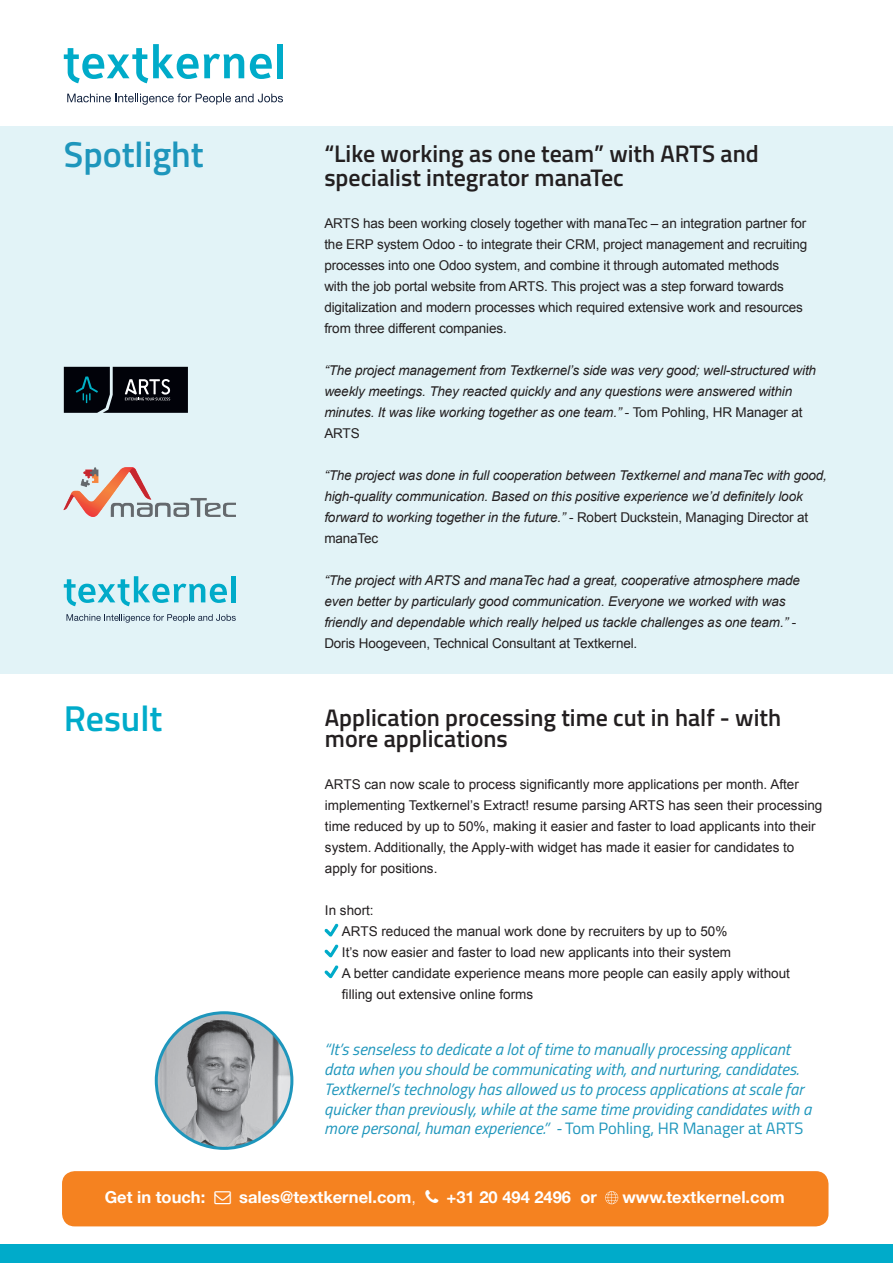
<style>
.page{position:relative;width:893px;height:1263px;background:#fff}
.page>*{position:absolute;margin:0;border:0;box-sizing:border-box;transform-origin:0 0}
.t1{font:600 36px "Titillium Web";color:#1e96bc}
.t2{font:600 36px "Titillium Web";color:#00abca}
.t3{font:600 24px/21px "Titillium Web";color:#231f20}
.t4{font:italic 16.5px/19.8px "Titillium Web";color:#1e96bc}
.t5{font:700 16.5px "Helvetica Neue";color:#fff}
.t6{font:13.5px/21px "Arial";color:#231f20}
.t7{font:italic 13.5px/21px "Arial";letter-spacing:-.01em;color:#231f20}
.s1{font-style:normal}
.s2{font-weight:300}
</style>
<div class="page">
<div style="left:0;top:126px;width:893px;height:548px;background:#e2f3f7"></div>
<svg style="left:64px;top:44px;width:180px;height:39px"></svg>
<svg style="left:250px;top:54px;width:22px;height:25px"></svg>
<div style="left:277px;top:44px;width:6px;height:34px;background:#00abc9"></div>
<svg style="left:67px;top:94px;width:216px;height:11px"></svg>
<div style="left:0;top:1245px;width:893px;height:18px;background:#00abca"></div>
<img style="left:156px;top:1013px;width:136px;height:135px;border-radius:68px">
<div style="left:155px;top:1011px;width:138px;height:139px;border:3px solid #1e96bc;border-radius:50%"></div>
<svg style="left:325px;top:924px;width:13px;height:12px"></svg>
<svg style="left:325px;top:944px;width:13px;height:13px"></svg>
<svg style="left:325px;top:965px;width:13px;height:13px"></svg>
<div style="left:62px;top:1171px;width:766px;height:55px;background:#f58220;border-radius:13px"></div>
<svg style="left:605px;top:1191px;width:13px;height:13px"></svg>
<svg style="left:64px;top:367px;width:124px;height:46px;background:#151a21"></svg>
<img style="left:64px;top:468px;width:172px;height:48px">
<svg style="left:64px;top:576px;width:163px;height:30px"></svg>
<div style="left:231px;top:576px;width:5px;height:26px;background:#00abc9"></div>
<svg style="left:67px;top:614px;width:169px;height:9px"></svg>
<h1 class="t1" style="left:64px;top:127px;width:142px">Spotlight</h1>
<h2 class="t3" style="left:324px;top:140px;width:436px;line-height:24px">“Like working as one team” with ARTS and specialist integrator manaTec</h2>
<p class="t6" style="left:324px;top:213px;width:484px">ARTS has been working closely together with manaTec – an integration partner for the ERP system Odoo - to integrate their CRM, project management and recruiting processes into one Odoo system, and combine it through automated methods<br>with the job portal website from ARTS. This project was a step forward towards digitalization and modern processes which required extensive work and resources from three different companies.</p>
<p class="t7" style="left:324px;top:360px;width:493px">“The project management from Textkernel’s side was very good; well-structured with weekly meetings. They reacted quickly and any questions were answered within minutes. It was like working together as one team.” <span class="s1">- Tom Pohling, HR Manager at ARTS</span></p>
<p class="t7" style="left:324px;top:465px;width:504px">“The project was done in full cooperation between Textkernel and manaTec with good, high-quality communication. Based on this positive experience we’d definitely look forward to working together in the future.” <span class="s1">- Robert Duckstein, Managing Director at manaTec</span></p>
<p class="t7" style="left:324px;top:570px;width:477px">“The project with ARTS and manaTec had a great, cooperative atmosphere made even better by particularly good communication. Everyone we worked with was friendly and dependable which really helped us tackle challenges as one team.” <span class="s1">- Doris Hoogeveen, Technical Consultant at Textkernel.</span></p>
<h1 class="t2" style="left:64px;top:692px;width:100px">Result</h1>
<h2 class="t3" style="left:325px;top:706px;width:458px">Application processing time cut in half - with more applications</h2>
<p class="t6" style="left:325px;top:774px;width:499px">ARTS can now scale to process significantly more applications per month. After implementing Textkernel’s Extract! resume parsing ARTS has seen their processing time reduced by up to 50%, making it easier and faster to load applicants into their system. Additionally, the Apply-with widget has made it easier for candidates to apply for positions.</p>
<p class="t6" style="left:342px;top:900px;width:450px;text-indent:-17px">In short:<br>ARTS reduced the manual work done by recruiters by up to 50%<br>It’s now easier and faster to load new applicants into their system<br>A better candidate experience means more people can easily apply without filling out extensive online forms</p>
<p class="t4" style="left:324px;top:1039px;width:489px">“It’s senseless to dedicate a lot of time to manually processing applicant data when you should be communicating with, and nurturing, candidates.<br>Textkernel’s technology has allowed us to process applications at scale far quicker than previously, while at the same time providing candidates with a more personal, human experience.” - <span class="s1">Tom Pohling, HR Manager at ARTS</span></p>
<p class="t5" style="left:105px;top:1184px;width:102px">Get in touch:</p>
<p class="t5" style="left:239px;top:1184px;width:178px">sales@textkernel.com<span class="s2">,</span></p>
<p class="t5" style="left:447px;top:1184px;width:152px">+31 20 494 2496 or</p>
<p class="t5" style="left:622px;top:1184px;width:164px">www.textkernel.com</p>
</div>
